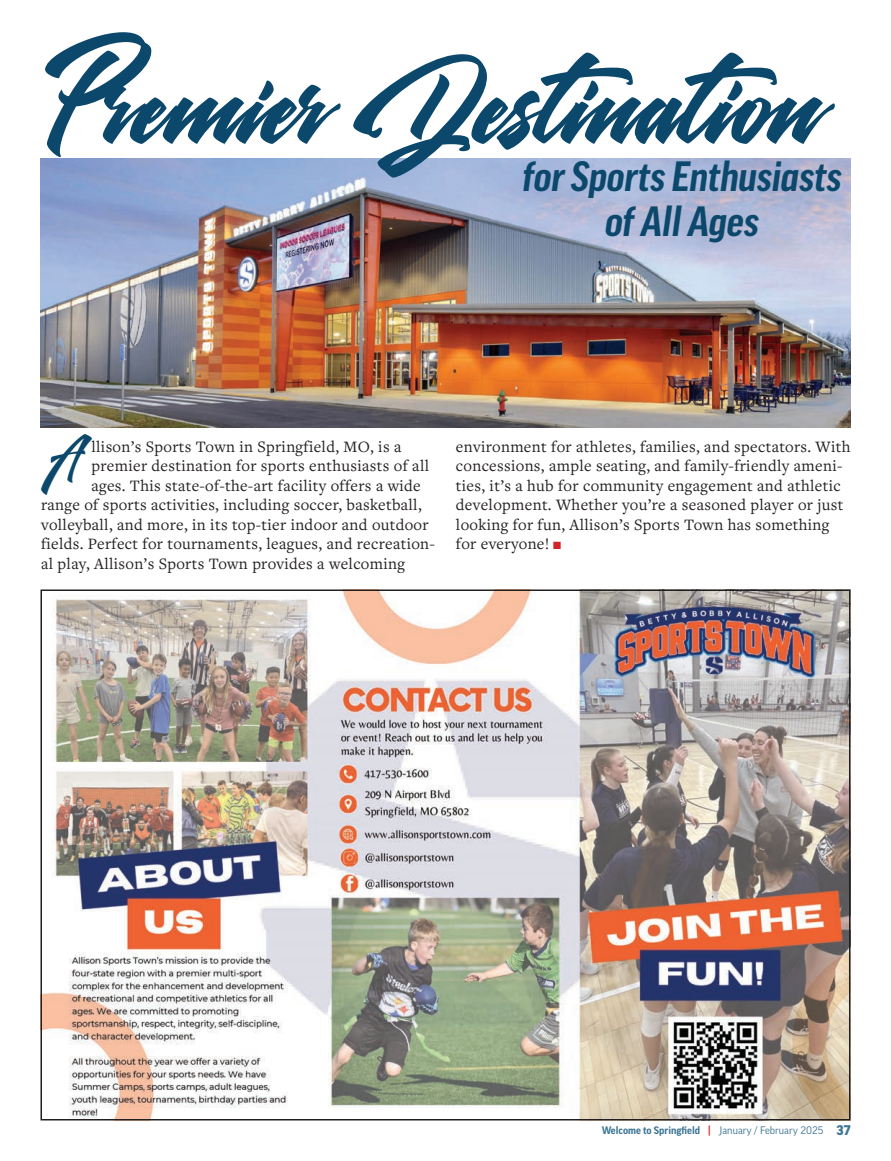
<style>
.page{position:relative;width:891px;height:1161px;background:#fff}
.page>*{position:absolute;margin:0;border:0;box-sizing:border-box;transform-origin:0 0}
.t1{font:83.25px "Emerald";color:#0b486b;scale:1.11 1}
.t2{font:italic 700 condensed 40.8px/45.8px "Good Pro";color:#0b486b;text-align:center;scale:1.12 1}
.t3{font:37.05px "Emerald";color:#0b486b}
.t4{font:16.5px/19.5px "Freight Text Pro";letter-spacing:.02em;color:#231f20}
.t5{font:700 10.5px "Good Pro";color:#3f7695}
.s1{color:#d1232a}
.s2{font-stretch:condensed;color:#d1232a}
.s3{font-weight:400}
.s4{font-weight:900;font-size:13.5px}
</style>
<div class="page">
<img style="left:40px;top:159px;width:810px;height:269px">
<img style="left:43px;top:593px;width:804px;height:524px">
<h1 class="t1" style="left:40px;top:66px;width:703px">Premier Destination</h1>
<h2 class="t2" style="left:523px;top:153px;width:286px">for Sports Enthusiasts of All Ages</h2>
<h3 class="t3" style="left:44px;top:440px;width:40px">A</h3>
<p class="t4" style="left:91px;top:436px;width:311px">llison’s Sports Town in Springfield, MO, is a</p>
<p class="t4" style="left:91px;top:455px;width:339px">premier destination for sports enthusiasts of all</p>
<p class="t4" style="left:91px;top:475px;width:331px">ages. This state-of-the-art facility offers a wide</p>
<p class="t4" style="left:41px;top:494px;width:382px">range of sports activities, including soccer, basketball,</p>
<p class="t4" style="left:41px;top:514px;width:389px">volleyball, and more, in its top-tier indoor and outdoor</p>
<p class="t4" style="left:41px;top:533px;width:395px">fields. Perfect for tournaments, leagues, and recreation-</p>
<p class="t4" style="left:41px;top:553px;width:365px">al play, Allison’s Sports Town provides a welcoming</p>
<p class="t4" style="left:456px;top:436px;width:396px">environment for athletes, families, and spectators. With concessions, ample seating, and family-friendly ameni&shy;ties, it’s a hub for community engagement and athletic development. Whether you’re a seasoned player or just looking for fun, Allison’s Sports Town has something for everyone! <span class="s1">■</span></p>
<p class="t5" style="left:602px;top:1124px;width:250px">Welcome to Springfield <span class="s2">|</span> <span class="s3">January / February 2025</span> <span class="s4">37</span></p>
</div>
